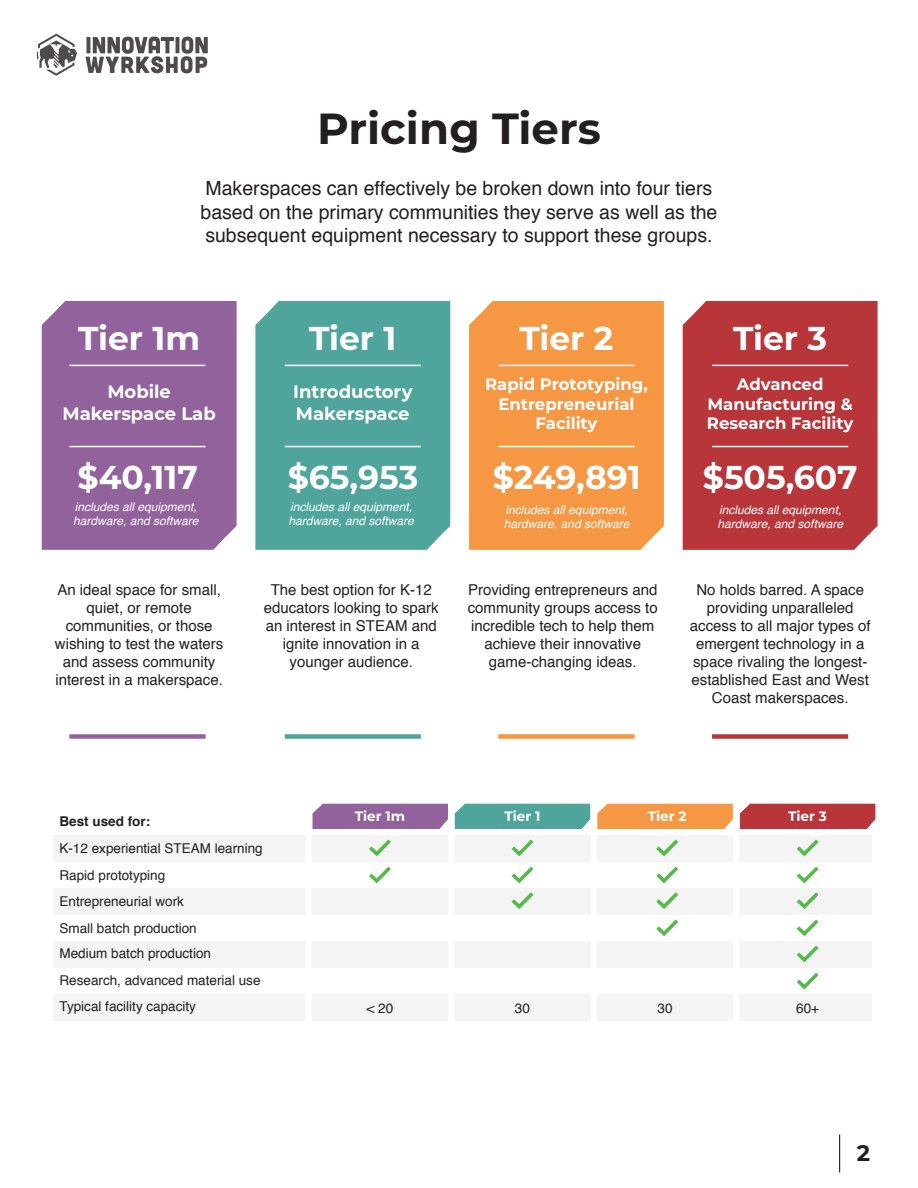
<style>
.page{position:relative;width:918px;height:1188px;background:#fff}
.page>*{position:absolute;margin:0;border:0;box-sizing:border-box;transform-origin:0 0}
.t1{font:700 43.5px "Montserrat";color:#231f20}
.t2{font:700 33px "Montserrat";color:#fff}
.t3{font:700 22.5px "Montserrat";color:#231f20}
.t4{font:19.5px/23.4px "Helvetica";color:#231f20}
.t5{font:700 18px/21.6px "Montserrat";color:#fff;text-align:center}
.t6{font:700 16.5px/19.8px "Montserrat";color:#fff;text-align:center}
.t7{font:15px/18px "Helvetica";color:#231f20;text-align:center}
.t8{font:700 13.65px "Montserrat";color:#fff}
.t9{font:13.5px/26px "Helvetica";color:#231f20}
.t10{font:700 13.5px "Helvetica";color:#231f20}
.t11{font:italic 12px/14.4px "Helvetica";color:#fff}
</style>
<div class="page">
<div style="left:42px;top:301px;width:195px;height:249px;background:#92629d"></div>
<div style="left:255px;top:301px;width:195px;height:249px;background:#4fa59b"></div>
<div style="left:469px;top:301px;width:195px;height:249px;background:#f69743"></div>
<div style="left:683px;top:301px;width:195px;height:249px;background:#b83539"></div>
<div style="left:69px;top:734px;width:137px;height:5px;background:#92629d"></div>
<div style="left:285px;top:734px;width:136px;height:5px;background:#4fa59b"></div>
<div style="left:498px;top:734px;width:137px;height:5px;background:#f69743"></div>
<div style="left:712px;top:734px;width:136px;height:5px;background:#b83539"></div>
<hr style="left:69px;top:365px;width:137px;height:1px;background:#fff">
<hr style="left:285px;top:365px;width:136px;height:1px;background:#fff">
<hr style="left:498px;top:365px;width:137px;height:1px;background:#fff">
<hr style="left:712px;top:365px;width:136px;height:1px;background:#fff">
<hr style="left:69px;top:446px;width:137px;height:1px;background:#fff">
<hr style="left:285px;top:446px;width:136px;height:1px;background:#fff">
<hr style="left:498px;top:446px;width:137px;height:1px;background:#fff">
<hr style="left:712px;top:446px;width:136px;height:1px;background:#fff">
<hr style="left:839px;top:1135px;width:1px;height:37px;background:#231f20">
<svg style="left:37px;top:34px;width:40px;height:42px"></svg>
<svg style="left:86px;top:37px;width:122px;height:36px"></svg>
<div style="left:53px;top:836px;width:819px;height:26px;background:#f4f4f4"></div>
<div style="left:53px;top:888px;width:819px;height:26px;background:#f4f4f4"></div>
<div style="left:53px;top:941px;width:819px;height:27px;background:#f4f4f4"></div>
<div style="left:53px;top:995px;width:819px;height:26px;background:#f4f4f4"></div>
<div style="left:313px;top:804px;width:135px;height:25px;background:#92629d"></div>
<div style="left:455px;top:804px;width:135px;height:25px;background:#4fa59b"></div>
<div style="left:597px;top:804px;width:136px;height:25px;background:#f69743"></div>
<div style="left:740px;top:804px;width:135px;height:25px;background:#b83539"></div>
<div style="left:448px;top:799px;width:6px;height:241px;background:#fff"></div>
<div style="left:306px;top:799px;width:6px;height:241px;background:#fff"></div>
<div style="left:591px;top:803px;width:6px;height:240px;background:#fff"></div>
<div style="left:733px;top:799px;width:6px;height:241px;background:#fff"></div>
<svg style="left:369px;top:840px;width:22px;height:16px"></svg>
<svg style="left:369px;top:867px;width:22px;height:16px"></svg>
<svg style="left:512px;top:840px;width:21px;height:16px"></svg>
<svg style="left:512px;top:867px;width:21px;height:16px"></svg>
<svg style="left:512px;top:892px;width:21px;height:17px"></svg>
<svg style="left:656px;top:840px;width:22px;height:16px"></svg>
<svg style="left:656px;top:867px;width:22px;height:16px"></svg>
<svg style="left:656px;top:892px;width:22px;height:17px"></svg>
<svg style="left:656px;top:919px;width:22px;height:17px"></svg>
<svg style="left:797px;top:840px;width:22px;height:16px"></svg>
<svg style="left:797px;top:867px;width:22px;height:16px"></svg>
<svg style="left:797px;top:892px;width:22px;height:17px"></svg>
<svg style="left:797px;top:919px;width:22px;height:17px"></svg>
<svg style="left:797px;top:946px;width:22px;height:16px"></svg>
<svg style="left:797px;top:973px;width:22px;height:16px"></svg>
<h1 class="t1" style="left:317px;top:97px;width:285px">Pricing Tiers</h1>
<h3 class="t4" style="left:201px;top:177px;width:518px">Makerspaces can effectively be broken down into four tiers based on the primary communities they serve as well as the subsequent equipment necessary to support these groups.</h3>
<h2 class="t2" style="left:78px;top:314px;width:123px">Tier 1m</h2>
<h2 class="t2" style="left:309px;top:314px;width:89px">Tier 1</h2>
<h2 class="t2" style="left:520px;top:314px;width:95px">Tier 2</h2>
<h2 class="t2" style="left:733px;top:314px;width:95px">Tier 3</h2>
<p class="t5" style="left:62px;top:380px;width:155px">Mobile<br>Makerspace Lab</p>
<p class="t5" style="left:293px;top:380px;width:121px;text-align:left">Introductory<br>Makerspace</p>
<p class="t6" style="left:485px;top:373px;width:164px">Rapid Prototyping,<br>Entrepreneurial<br>Facility</p>
<p class="t6" style="left:707px;top:373px;width:148px">Advanced<br>Manufacturing &amp;<br>Research Facility</p>
<h2 class="t2" style="left:703px;top:453px;width:156px">$505,607</h2>
<p class="t11" style="left:718px;top:503px;width:127px">includes all equipment, hardware, and software</p>
<h2 class="t2" style="left:493px;top:453px;width:149px">$249,891</h2>
<p class="t11" style="left:504px;top:503px;width:127px">includes all equipment, hardware, and software</p>
<h2 class="t2" style="left:77px;top:453px;width:122px">$40,117</h2>
<p class="t11" style="left:73px;top:500px;width:127px">includes all equipment, hardware, and software</p>
<h2 class="t2" style="left:288px;top:453px;width:132px">$65,953</h2>
<p class="t11" style="left:289px;top:500px;width:127px">includes all equipment, hardware, and software</p>
<p class="t7" style="left:55px;top:581px;width:170px">An ideal space for small, quiet, or remote communities, or those wishing to test the waters and assess community interest in a makerspace.</p>
<p class="t7" style="left:264px;top:581px;width:177px">The best option for K-12 educators looking to spark an interest in STEAM and ignite innovation in a younger audience.</p>
<p class="t7" style="left:468px;top:581px;width:192px">Providing entrepreneurs and community groups access to incredible tech to help them achieve their innovative game-changing ideas.</p>
<p class="t7" style="left:690px;top:581px;width:182px">No holds barred. A space providing unparalleled access to all major types of emergent technology in a space rivaling the longest&shy;established East and West<br>Coast makerspaces.</p>
<p class="t10" style="left:59px;top:810px;width:92px">Best used for:</p>
<p class="t9" style="left:59px;top:834px;width:205px;line-height:27.6px">K-12 experiential STEAM learning<br>Rapid prototyping</p>
<p class="t9" style="left:59px;top:889px;width:153px">Entrepreneurial work<br>Small batch production<br>Medium batch production</p>
<p class="t9" style="left:59px;top:968px;width:203px">Research, advanced material use<br>Typical facility capacity</p>
<p class="t8" style="left:355px;top:806px;width:52px">Tier 1m</p>
<p class="t8" style="left:504px;top:806px;width:38px">Tier 1</p>
<p class="t8" style="left:648px;top:806px;width:40px">Tier 2</p>
<p class="t8" style="left:788px;top:806px;width:40px">Tier 3</p>
<p class="t9" style="left:367px;top:996px;width:28px">&lt; 20</p>
<p class="t9" style="left:515px;top:996px;width:17px">30</p>
<p class="t9" style="left:658px;top:996px;width:17px">30</p>
<p class="t9" style="left:796px;top:996px;width:24px">60+</p>
<h3 class="t3" style="left:857px;top:1137px;width:15px">2</h3>
</div>
